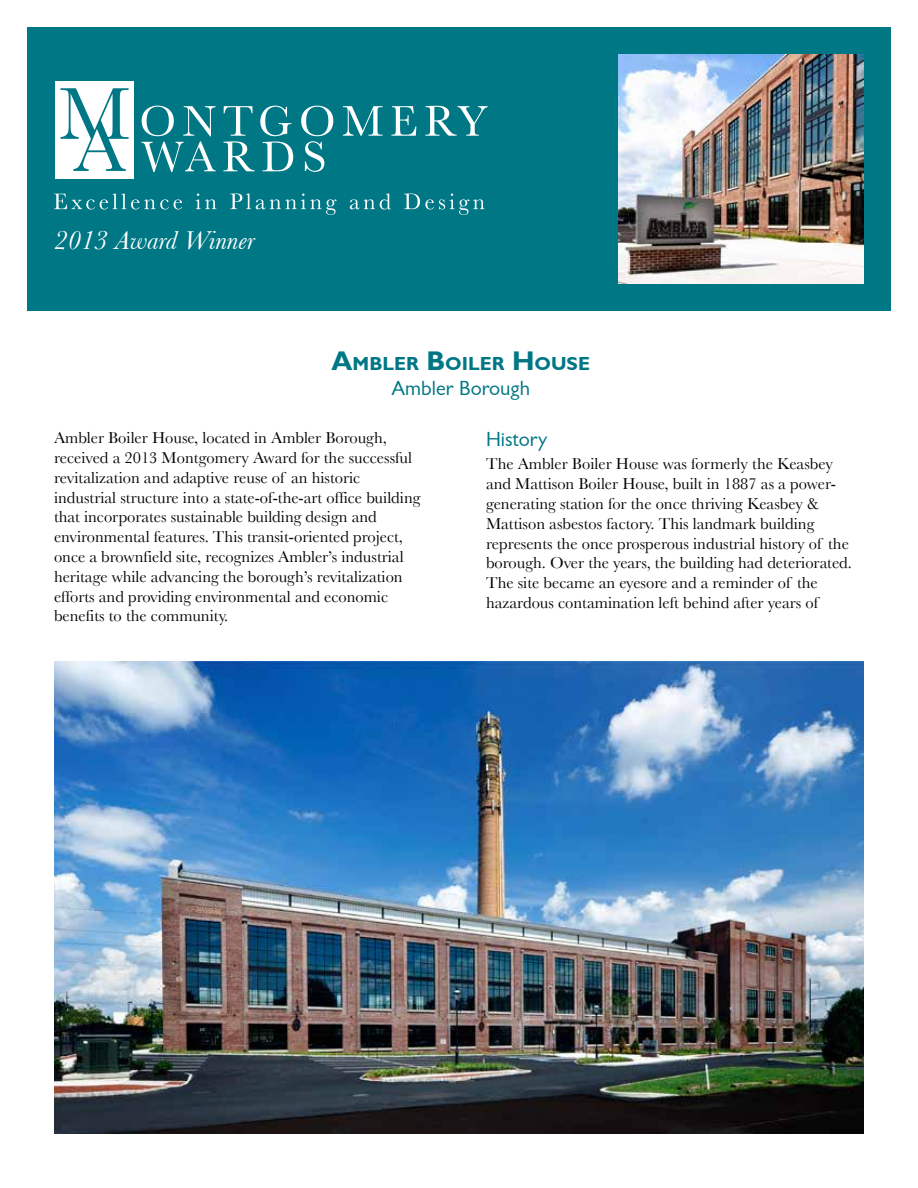
<style>
.page{position:relative;width:918px;height:1188px;background:#fff}
.page>*{position:absolute;margin:0;border:0;box-sizing:border-box;transform-origin:0 0}
.t1{font:italic 27px "Baskerville";color:#fff}
.t2{font:21px "Garrison Sans";color:#007785}
.t3{font:18.9px "Garrison Sans BOLD";color:#007785}
.t4{font:16.5px/19.8px "Baskerville";color:#000}
.s1{font-size:27px}
</style>
<div class="page">
<div style="left:27px;top:27px;width:864px;height:283px;background:#007785"></div>
<div style="left:56px;top:81px;width:78px;height:98px;background:#fff"></div>
<svg style="left:343px;top:106px;width:40px;height:30px"></svg>
<svg style="left:391px;top:106px;width:25px;height:30px"></svg>
<svg style="left:425px;top:106px;width:63px;height:30px"></svg>
<svg style="left:142px;top:106px;width:74px;height:66px"></svg>
<svg style="left:223px;top:106px;width:70px;height:65px"></svg>
<svg style="left:301px;top:106px;width:32px;height:66px"></svg>
<svg style="left:61px;top:88px;width:68px;height:83px"></svg>
<svg style="left:54px;top:193px;width:128px;height:17px"></svg>
<svg style="left:196px;top:193px;width:20px;height:16px"></svg>
<svg style="left:230px;top:193px;width:107px;height:22px"></svg>
<svg style="left:350px;top:193px;width:41px;height:17px"></svg>
<svg style="left:404px;top:193px;width:81px;height:22px"></svg>
<img style="left:619px;top:55px;width:244px;height:228px">
<img style="left:55px;top:662px;width:808px;height:471px">
<h1 class="t1" style="left:54px;top:225px;width:202px">2013 Award Winner</h1>
<p class="t3" style="left:332px;top:353px;width:260px"><span class="s1">A</span>MBLER <span class="s1">B</span>OILER <span class="s1">H</span>OUSE</p>
<p class="t2" style="left:391px;top:377px;width:140px">Ambler Borough</p>
<p class="t4" style="left:54px;top:428px;width:368px">Ambler Boiler House, located in Ambler Borough, received a 2013 Montgomery Award for the successful revitalization and adaptive reuse of an historic industrial structure into a state-of-the-art office building that incorporates sustainable building design and environmental features. This transit-oriented project, once a brownfield site, recognizes Ambler’s industrial heritage while advancing the borough’s revitalization efforts and providing environmental and economic benefits to the community.</p>
<p class="t2" style="left:486px;top:428px;width:63px">History</p>
<p class="t4" style="left:486px;top:454px;width:367px">The Ambler Boiler House was formerly the Keasbey and Mattison Boiler House, built in 1887 as a power&shy;generating station for the once thriving Keasbey &amp; Mattison asbestos factory. This landmark building represents the once prosperous industrial history of the borough. Over the years, the building had deteriorated.<br>The site became an eyesore and a reminder of the hazardous contamination left behind after years of</p>
</div>
